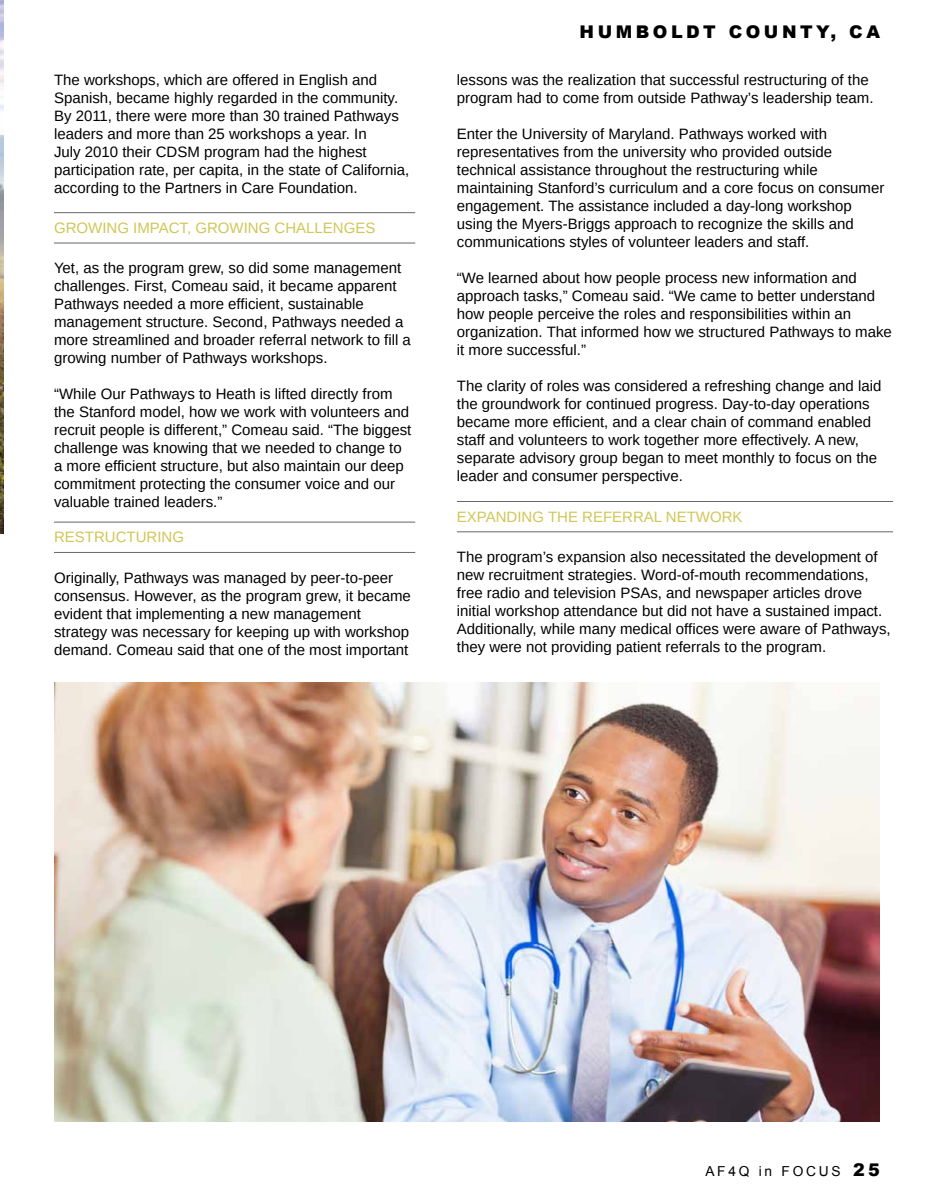
<style>
.page{position:relative;width:934px;height:1204px;background:#fff}
.page>*{position:absolute;margin:0;border:0;box-sizing:border-box;transform-origin:0 0}
.t1{font:900 17.5px "Arial";letter-spacing:.2em;color:#000}
.t2{font:15px/18px "Arimo";color:#000}
.t3{font:15px "Arimo";color:#d1c655}
.t4{font:13.75px "Arial";letter-spacing:.2em;color:#000}
.s1{font-weight:900;font-size:17.5px}
</style>
<div class="page">
<img style="left:0;top:0;width:3px;height:534px">
<hr style="left:54px;top:212px;width:361px;height:1px;background:#666767">
<hr style="left:54px;top:243px;width:361px;height:1px;background:#666767">
<hr style="left:54px;top:522px;width:361px;height:1px;background:#666767">
<hr style="left:54px;top:552px;width:361px;height:1px;background:#666767">
<hr style="left:457px;top:501px;width:436px;height:1px;background:#666767">
<hr style="left:457px;top:531px;width:436px;height:1px;background:#666767">
<img style="left:54px;top:682px;width:826px;height:439px">
<p class="t2" style="left:54px;top:71px;width:357px">The workshops, which are offered in English and Spanish, became highly regarded in the community.<br>By 2011, there were more than 30 trained Pathways leaders and more than 25 workshops a year. In<br>July 2010 their CDSM program had the highest participation rate, per capita, in the state of California, according to the Partners in Care Foundation.</p>
<p class="t3" style="left:54px;top:220px;width:23px">Growing</p>
<p class="t3" style="left:133px;top:220px;width:16px">Impact</p>
<p class="t3" style="left:187px;top:220px;width:32px">, Growing</p>
<p class="t3" style="left:275px;top:220px;width:22px">Challenges</p>
<p class="t2" style="left:54px;top:259px;width:358px">Yet, as the program grew, so did some management challenges. First, Comeau said, it became apparent Pathways needed a more efficient, sustainable management structure. Second, Pathways needed a more streamlined and broader referral network to fill a growing number of Pathways workshops.</p>
<p class="t2" style="left:54px;top:385px;width:359px">“While Our Pathways to Heath is lifted directly from the Stanford model, how we work with volunteers and recruit people is different,” Comeau said. “The biggest challenge was knowing that we needed to change to a more efficient structure, but also maintain our deep commitment protecting the consumer voice and our valuable trained leaders.”</p>
<p class="t3" style="left:54px;top:529px;width:22px">Restructuring</p>
<p class="t2" style="left:54px;top:569px;width:358px">Originally, Pathways was managed by peer-to-peer consensus. However, as the program grew, it became evident that implementing a new management strategy was necessary for keeping up with workshop demand. Comeau said that one of the most important</p>
<p class="t1" style="left:579px;top:19px;width:302px">HUMBOLDT COUNTY, CA</p>
<p class="t2" style="left:457px;top:71px;width:418px">lessons was the realization that successful restructuring of the program had to come from outside Pathway’s leadership team.</p>
<p class="t2" style="left:457px;top:125px;width:429px">Enter the University of Maryland. Pathways worked with representatives from the university who provided outside technical assistance throughout the restructuring while maintaining Stanford’s curriculum and a core focus on consumer engagement. The assistance included a day-long workshop using the Myers-Briggs approach to recognize the skills and communications styles of volunteer leaders and staff.</p>
<p class="t2" style="left:457px;top:269px;width:436px">“We learned about how people process new information and approach tasks,” Comeau said. “We came to better understand how people perceive the roles and responsibilities within an organization. That informed how we structured Pathways to make it more successful.”</p>
<p class="t2" style="left:457px;top:377px;width:426px">The clarity of roles was considered a refreshing change and laid the groundwork for continued progress. Day-to-day operations became more efficient, and a clear chain of command enabled staff and volunteers to work together more effectively. A new, separate advisory group began to meet monthly to focus on the leader and consumer perspective.</p>
<p class="t3" style="left:457px;top:508px;width:31px">Expanding</p>
<p class="t3" style="left:548px;top:508px;width:11px">the</p>
<p class="t3" style="left:582px;top:508px;width:22px">Referral</p>
<p class="t3" style="left:666px;top:508px;width:23px">Network</p>
<p class="t2" style="left:457px;top:548px;width:435px">The program’s expansion also necessitated the development of new recruitment strategies. Word-of-mouth recommendations, free radio and television PSAs, and newspaper articles drove initial workshop attendance but did not have a sustained impact.<br>Additionally, while many medical offices were aware of Pathways, they were not providing patient referrals to the program.</p>
<p class="t4" style="left:705px;top:1162px;width:176px">AF4Q in FOCUS <span class="s1">25</span></p>
</div>
